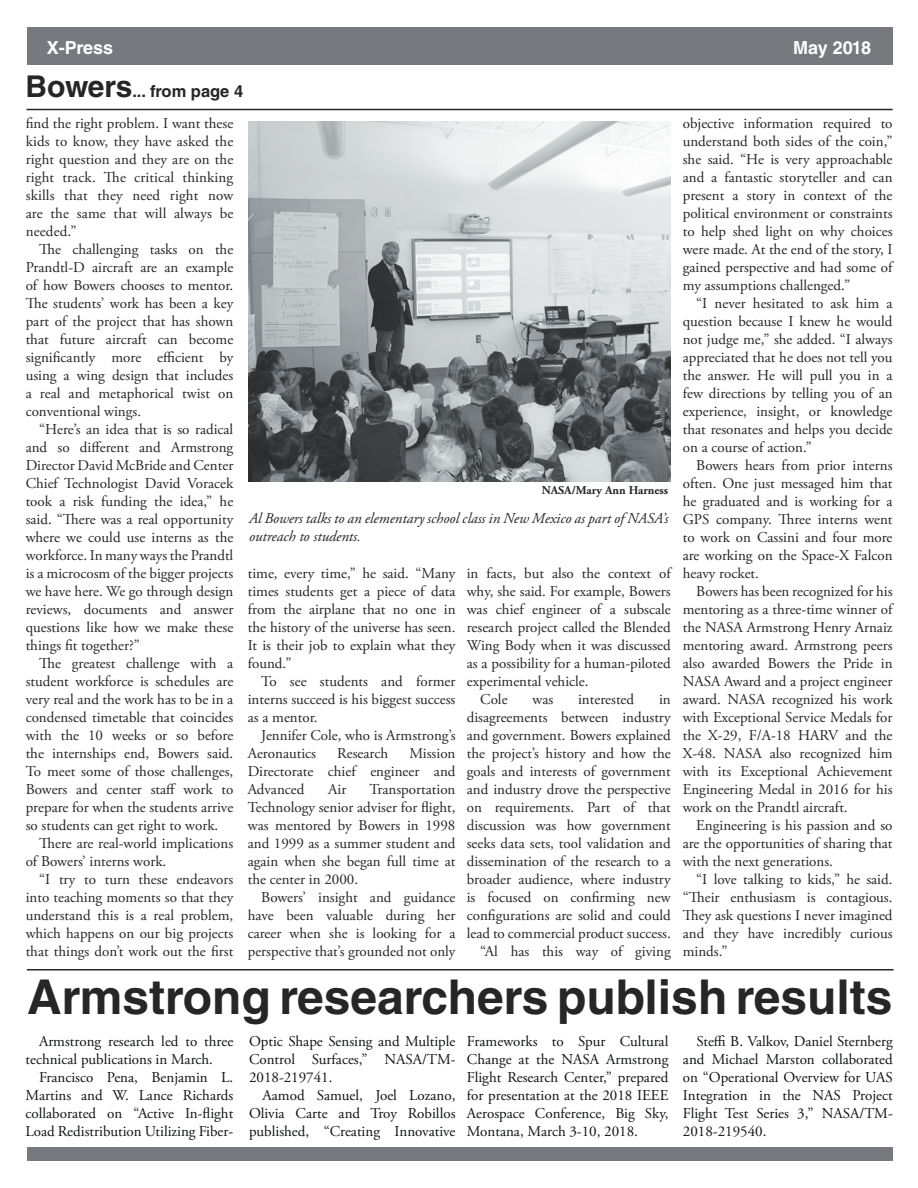
<style>
.page{position:relative;width:918px;height:1188px;background:#fff}
.page>*{position:absolute;margin:0;border:0;box-sizing:border-box;transform-origin:0 0}
.t1{font:700 48px "Helvetica LT Std";color:#262527}
.t2{font:700 18px "Helvetica LT Std";letter-spacing:-.02em;color:#fff}
.t3{font:700 16.5px "Helvetica LT Std";color:#262527}
.t4{font:15px/18px "Adobe Garamond Pro";color:#262527;text-align:justify}
.t5{font:15px/18px "Adobe Garamond Pro";color:#111313;text-align:justify}
.t6{font:italic 15px/18px "Adobe Garamond Pro";color:#262527}
.t7{font:700 12px "Adobe Garamond Pro";color:#262527}
.s1{font-size:30px}
</style>
<div class="page">
<div style="left:27px;top:27px;width:866px;height:38px;background:#767a7e"></div>
<div style="left:27px;top:1148px;width:866px;height:13px;background:#767a7e"></div>
<hr style="left:27px;top:969px;width:867px;height:1px;background:#262527">
<hr style="left:27px;top:109px;width:866px;height:1px;background:#262527">
<img style="left:249px;top:121px;width:422px;height:360px">
<p class="t2" style="left:47px;top:37px;width:68px">X-Press</p>
<p class="t2" style="left:793px;top:37px;width:80px">May 2018</p>
<p class="t3" style="left:25px;top:81px;width:219px"><span class="s1">Bowers</span>... from page 4</p>
<p class="t4" style="left:26px;top:115px;width:209px">find the right problem. I want these kids to know, they have asked the right question and they are on the right track. The critical thinking skills that they need right now are the same that will always be needed.”</p>
<p class="t4" style="left:26px;top:241px;width:209px;text-indent:14px">The challenging tasks on the Prandtl-D aircraft are an example of how Bowers chooses to mentor.<br>The students’ work has been a key part of the project that has shown that future aircraft can become significantly more efficient by using a wing design that includes a real and metaphorical twist on conventional wings.</p>
<p class="t4" style="left:26px;top:421px;width:209px;text-indent:14px">“Here’s an idea that is so radical and so different and Armstrong Director David McBride and Center Chief Technologist David Voracek took a risk funding the idea,” he said. “There was a real opportunity where we could use interns as the workforce. In many ways the Prandtl is a microcosm of the bigger projects we have here. We go through design reviews, documents and answer questions like how we make these things fit together?”</p>
<p class="t4" style="left:26px;top:655px;width:209px;text-indent:14px">The greatest challenge with a student workforce is schedules are very real and the work has to be in a condensed timetable that coincides with the 10 weeks or so before the internships end, Bowers said.<br>To meet some of those challenges, Bowers and center staff work to prepare for when the students arrive so students can get right to work.</p>
<p class="t4" style="left:26px;top:835px;width:209px;text-indent:14px">There are real-world implications of Bowers’ interns work.</p>
<p class="t4" style="left:26px;top:871px;width:209px;text-indent:14px">“I try to turn these endeavors into teaching moments so that they understand this is a real problem, which happens on our big projects that things don’t work out the first</p>
<p class="t4" style="left:683px;top:115px;width:211px">objective information required to understand both sides of the coin,” she said. “He is very approachable and a fantastic storyteller and can present a story in context of the political environment or constraints to help shed light on why choices were made. At the end of the story, I gained perspective and had some of my assumptions challenged.”</p>
<p class="t4" style="left:683px;top:295px;width:211px;text-indent:14px">“I never hesitated to ask him a question because I knew he would not judge me,” she added. “I always appreciated that he does not tell you the answer. He will pull you in a few directions by telling you of an experience, insight, or knowledge that resonates and helps you decide on a course of action.”</p>
<p class="t4" style="left:683px;top:457px;width:211px;text-indent:14px">Bowers hears from prior interns often. One just messaged him that he graduated and is working for a GPS company. Three interns went to work on Cassini and four more are working on the Space-X Falcon heavy rocket.</p>
<p class="t4" style="left:683px;top:583px;width:211px;text-indent:14px">Bowers has been recognized for his mentoring as a three-time winner of the NASA Armstrong Henry Arnaiz mentoring award. Armstrong peers also awarded Bowers the Pride in NASA Award and a project engineer award. NASA recognized his work with Exceptional Service Medals for the X-29, F/A-18 HARV and the X-48. NASA also recognized him with its Exceptional Achievement Engineering Medal in 2016 for his work on the Prandtl aircraft.</p>
<p class="t4" style="left:683px;top:817px;width:211px;text-indent:14px">Engineering is his passion and so are the opportunities of sharing that with the next generations.</p>
<p class="t4" style="left:683px;top:871px;width:211px;text-indent:14px">“I love talking to kids,” he said. “Their enthusiasm is contagious.<br>They ask questions I never imagined and they have incredibly curious minds.”</p>
<p class="t7" style="left:542px;top:483px;width:128px">NASA/Mary Ann Harness</p>
<p class="t6" style="left:249px;top:510px;width:421px">Al Bowers talks to an elementary school class in New Mexico as part of NASA’s outreach to students.</p>
<p class="t4" style="left:248px;top:565px;width:209px">time, every time,” he said. “Many times students get a piece of data from the airplane that no one in the history of the universe has seen.<br>It is their job to explain what they found.”</p>
<p class="t4" style="left:248px;top:673px;width:209px;text-indent:14px">To see students and former interns succeed is his biggest success as a mentor.</p>
<p class="t4" style="left:248px;top:727px;width:209px;text-indent:14px">Jennifer Cole, who is Armstrong’s<br>Aeronautics</p>
<p class="t4" style="left:467px;top:565px;width:206px">in facts, but also the context of why, she said. For example, Bowers was chief engineer of a subscale research project called the Blended Wing Body when it was discussed as a possibility for a human-piloted experimental vehicle.</p>
<p class="t4" style="left:480px;top:691px;width:29px">Cole</p>
<p class="t4" style="left:532px;top:691px;width:22px">was</p>
<p class="t4" style="left:578px;top:691px;width:58px">interested</p>
<p class="t4" style="left:467px;top:691px;width:206px;text-indent:192px">in disagreements between industry and government. Bowers explained the project’s history and how the goals and interests of government and industry drove the perspective on requirements. Part of that discussion was how government seeks data sets, tool validation and dissemination of the research to a broader audience, where industry is focused on confirming new configurations are solid and could lead to commercial product success.</p>
<p class="t4" style="left:480px;top:943px;width:192px">“Al has this way of giving</p>
<p class="t4" style="left:337px;top:745px;width:52px">Research</p>
<p class="t4" style="left:248px;top:745px;width:209px;text-indent:162px">Mission Directorate chief engineer and Advanced</p>
<p class="t4" style="left:248px;top:781px;width:209px;text-indent:122px">Transportation Technology senior adviser for flight, was mentored by Bowers in 1998 and 1999 as a summer student and again when she began full time at the center in 2000.</p>
<p class="t4" style="left:248px;top:889px;width:209px;text-indent:14px">Bowers’ insight and guidance have been valuable during her career when she is looking for a perspective that’s grounded not only</p>
<p class="t4" style="left:328px;top:781px;width:20px">Air</p>
<p class="t1" style="left:27px;top:967px;width:867px">Armstrong researchers publish results</p>
<p class="t5" style="left:26px;top:1033px;width:209px;text-indent:14px">Armstrong research led to three technical publications in March.</p>
<p class="t5" style="left:26px;top:1069px;width:209px;text-indent:14px">Francisco Pena, Benjamin L.<br>Martins and W. Lance Richards collaborated on “Active In-flight Load Redistribution Utilizing Fiber-</p>
<p class="t5" style="left:249px;top:1033px;width:208px">Optic Shape Sensing and Multiple Control Surfaces,” NASA/TM-2018-219741.</p>
<p class="t5" style="left:249px;top:1087px;width:208px;text-indent:14px">Aamod Samuel, Joel Lozano, Olivia Carte and Troy Robillos published, “Creating Innovative</p>
<p class="t5" style="left:467px;top:1033px;width:203px">Frameworks to Spur Cultural Change at the NASA Armstrong Flight Research Center,” prepared for presentation at the 2018 IEEE Aerospace Conference, Big Sky, Montana, March 3-10, 2018.</p>
<p class="t5" style="left:683px;top:1033px;width:211px;text-indent:14px">Steffi B. Valkov, Daniel Sternberg and Michael Marston collaborated on “Operational Overview for UAS Integration in the NAS Project Flight Test Series 3,” NASA/TM-2018-219540.</p>
</div>
